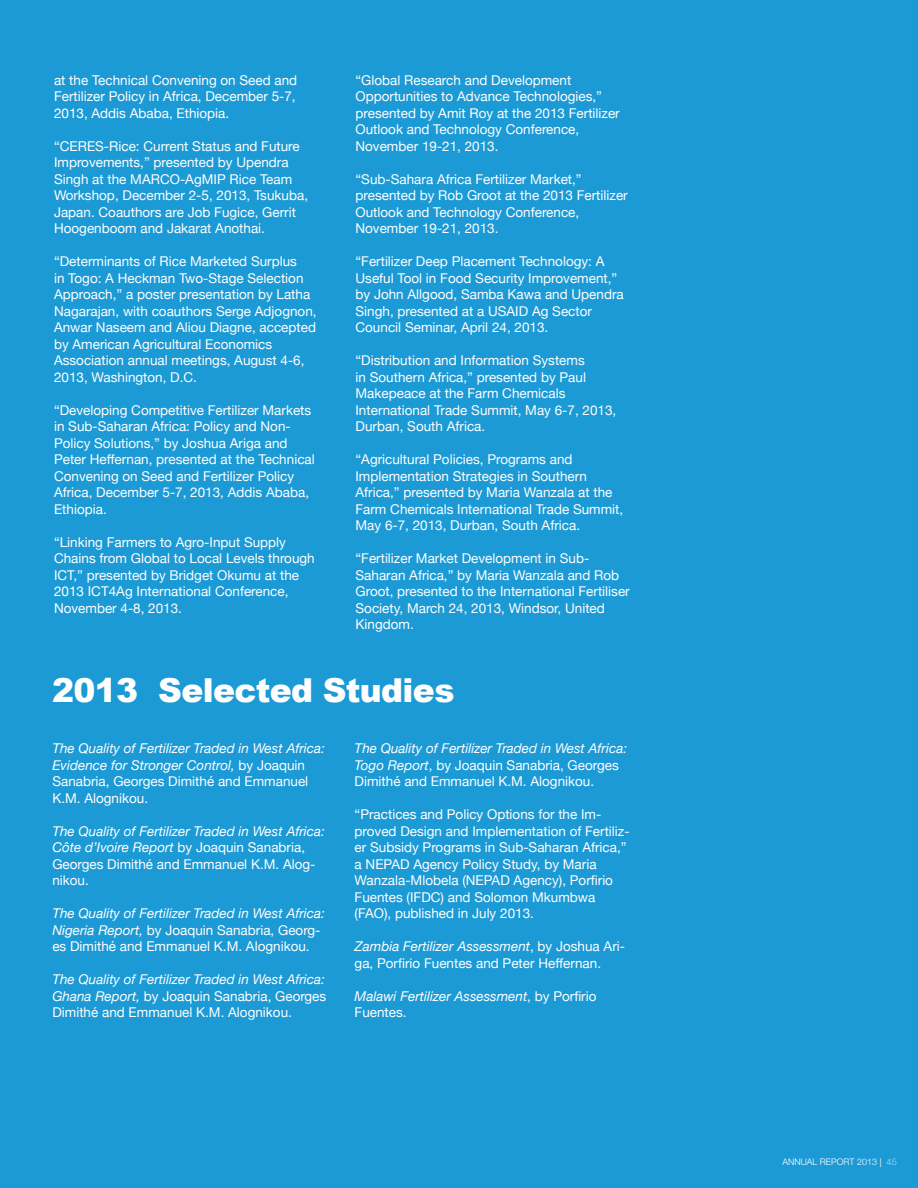
<style>
.page{position:relative;width:918px;height:1188px;background:#1c9ad6}
.page>*{position:absolute;margin:0;border:0;box-sizing:border-box;transform-origin:0 0}
.t1{font:900 33px "Arial";letter-spacing:-.02em;color:#fff}
.t2{font:13.5px/16.5px "Helvetica Neue";color:#fff}
.t3{font:italic 13.5px/16.5px "Helvetica Neue";color:#fff}
.t4{font:300 9px "Helvetica Neue";color:#fff}
.s1{font-style:normal}
.s2{font-style:italic}
.s3{font-family:"Minion Pro";font-weight:400}
.s4{font-weight:100}
</style>
<div class="page">
<p class="t2" style="left:54px;top:72px;width:245px;text-align:justify">at the Technical Convening on Seed and Fertilizer Policy in Africa, December 5-7, 2013, Addis Ababa, Ethiopia.</p>
<p class="t2" style="left:54px;top:138px;width:256px">“CERES-Rice: Current Status and Future Improvements,” presented by Upendra Singh at the MARCO-AgMIP Rice Team Workshop, December 2-5, 2013, Tsukuba, Japan. Coauthors are Job Fugice, Gerrit Hoogenboom and Jakarat Anothai.</p>
<p class="t2" style="left:54px;top:254px;width:264px">“Determinants of Rice Marketed Surplus<br>in Togo: A Heckman Two-Stage Selection Approach,” a poster presentation by Latha Nagarajan, with coauthors Serge Adjognon, Anwar Naseem and Aliou Diagne, accepted by American Agricultural Economics Association annual meetings, August 4-6, 2013, Washington, D.C.</p>
<p class="t2" style="left:54px;top:402px;width:262px">“Developing Competitive Fertilizer Markets in Sub-Saharan Africa: Policy and Non-Policy Solutions,” by Joshua Ariga and Peter Heffernan, presented at the Technical Convening on Seed and Fertilizer Policy Africa, December 5-7, 2013, Addis Ababa, Ethiopia.</p>
<p class="t2" style="left:54px;top:534px;width:262px">“Linking Farmers to Agro-Input Supply Chains from Global to Local Levels through ICT,” presented by Bridget Okumu at the 2013 ICT4Ag International Conference, November 4-8, 2013.</p>
<p class="t2" style="left:356px;top:72px;width:266px">“Global Research and Development Opportunities to Advance Technologies,” presented by Amit Roy at the 2013 Fertilizer Outlook and Technology Conference, November 19-21, 2013.</p>
<p class="t2" style="left:356px;top:171px;width:274px">“Sub-Sahara Africa Fertilizer Market,” presented by Rob Groot at the 2013 Fertilizer Outlook and Technology Conference, November 19-21, 2013.</p>
<p class="t2" style="left:356px;top:254px;width:270px">“Fertilizer Deep Placement Technology: A Useful Tool in Food Security Improvement,” by John Allgood, Samba Kawa and Upendra Singh, presented at a USAID Ag Sector Council Seminar, April 24, 2013.</p>
<p class="t2" style="left:356px;top:353px;width:262px">“Distribution and Information Systems<br>in Southern Africa,” presented by Paul Makepeace at the Farm Chemicals International Trade Summit, May 6-7, 2013, Durban, South Africa.</p>
<p class="t2" style="left:356px;top:452px;width:269px">“Agricultural Policies, Programs and Implementation Strategies in Southern Africa,” presented by Maria Wanzala at the Farm Chemicals International Trade Summit, May 6-7, 2013, Durban, South Africa.</p>
<p class="t2" style="left:356px;top:551px;width:276px">“Fertilizer Market Development in Sub-Saharan Africa,” by Maria Wanzala and Rob Groot, presented to the International Fertiliser Society, March 24, 2013, Windsor, United Kingdom.</p>
<h1 class="t1" style="left:52px;top:666px;width:404px">2013 Selected Studies</h1>
<p class="t3" style="left:52px;top:741px;width:274px">The Quality of Fertilizer Traded in West Africa:<br>Evidence for Stronger Control, <span class="s1">by Joaquin Sanabria, Georges Dimithé and Emmanuel K.M. Alognikou.</span></p>
<p class="t3" style="left:52px;top:824px;width:274px">The Quality of Fertilizer Traded in West Africa:<br>Côte d’Ivoire Report <span class="s1">by Joaquin Sanabria, Georges Dimithé and Emmanuel K.M. Alog&shy;nikou.</span></p>
<p class="t2" style="left:52px;top:906px;width:274px"><span class="s2">The Quality of Fertilizer Traded in West Africa:<br>Nigeria Report,</span> by Joaquin Sanabria, Georg&shy;es Dimithé and Emmanuel K.M. Alognikou.</p>
<p class="t2" style="left:52px;top:972px;width:275px;text-align:justify"><span class="s2">The Quality of Fertilizer Traded in West Africa:<br>Ghana Report,</span> by Joaquin Sanabria, Georges Dimithé and Emmanuel K.M. Alognikou.</p>
<p class="t2" style="left:355px;top:741px;width:274px"><span class="s2">The Quality of Fertilizer Traded in West Africa:<br>Togo Report</span>, by Joaquin Sanabria, Georges<br>Dimithé and Emmanuel K.M. Alognikou.</p>
<p class="t2" style="left:355px;top:807px;width:277px">“Practices and Policy Options for the Im&shy;proved Design and Implementation of Fertiliz&shy;er Subsidy Programs in Sub-Saharan Africa,” a NEPAD Agency Policy Study, by Maria Wanzala-Mlobela (NEPAD Agency), Porfirio Fuentes (IFDC) and Solomon Mkumbwa (FAO), published in July 2013.</p>
<p class="t2" style="left:355px;top:939px;width:272px"><span class="s2">Zambia Fertilizer Assessment</span>, by Joshua Ari&shy;ga, Porfirio Fuentes and Peter Heffernan.</p>
<p class="t3" style="left:355px;top:988px;width:243px">Malawi Fertilizer Assessment<span class="s1">, by Porfirio<br>Fuentes.</span></p>
<p class="t4" style="left:782px;top:1155px;width:116px">ANNUAL REPORT 2013 <span class="s3">|</span> <span class="s4">45</span></p>
</div>
